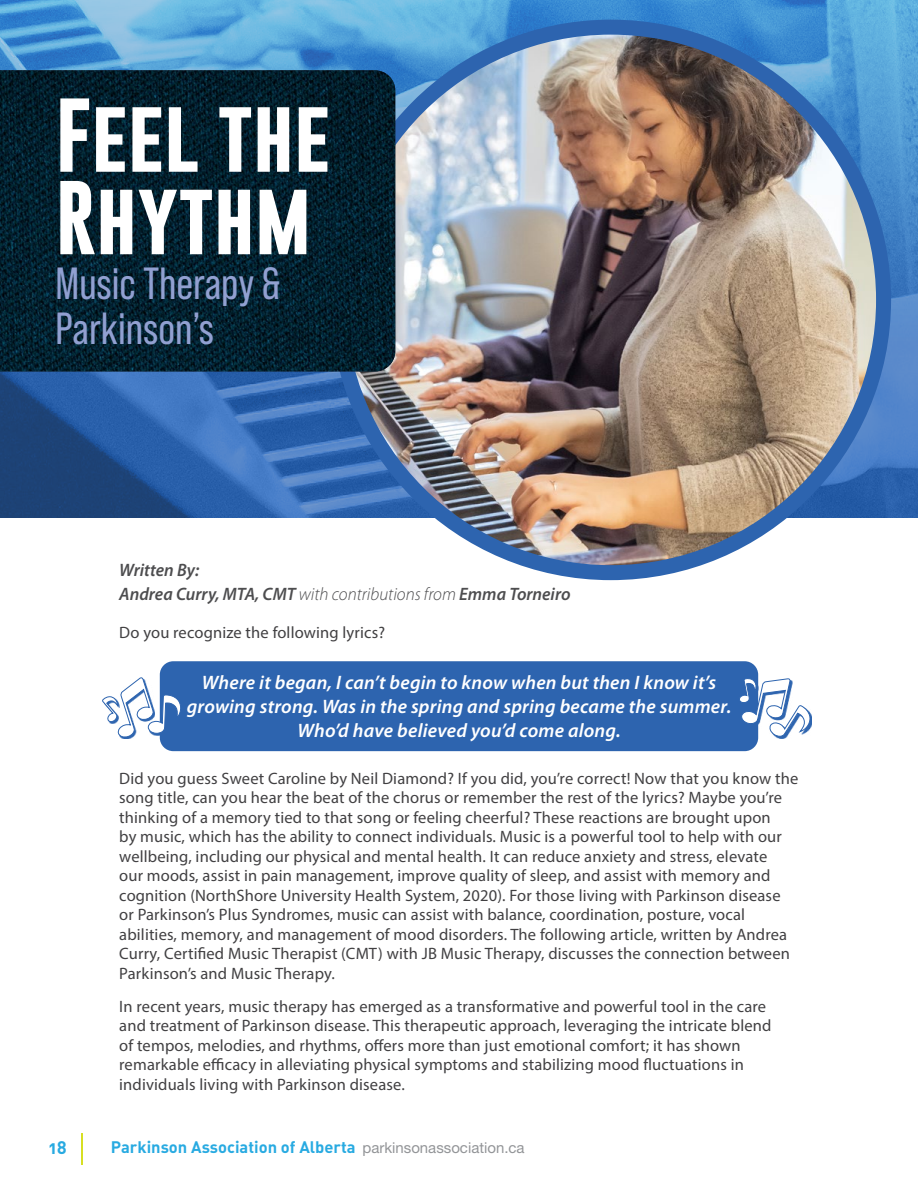
<style>
.page{position:relative;width:918px;height:1188px;background:#fff}
.page>*{position:absolute;margin:0;border:0;box-sizing:border-box;transform-origin:0 0}
.t1{font:700 75px/82.5px "Gobold";color:#fff}
.t2{font:45px/45px "Bebas Neue Pro";color:#91a0d1}
.t3{font:italic 600 19.5px/24px "Myriad Pro";letter-spacing:.01em;color:#fff;text-align:center}
.t4{font:italic 600 18px/24px "Myriad Pro";color:#4d4d4f}
.t5{font:18px "DIN Bold Alternate";color:#28aae1}
.t6{font:16.5px/19.5px "Myriad Pro";letter-spacing:.01em;color:#414042}
.t7{font:16.5px "DIN Bold Alternate";color:#28aae1}
.s1{font-weight:300}
.s2{font-family:"Helvetica Neue LT Std";font-size:15px;color:#939598}
</style>
<div class="page">
<svg style="left:0;top:0;width:918px;height:518px;background:#4180bf"></svg>
<img style="left:338px;top:27px;width:546px;height:545px;border-radius:270px">
<hr style="left:81px;top:1133px;width:2px;height:32px;background:#d7df23">
<div style="left:160px;top:661px;width:598px;height:90px;background:#2d64af;border-radius:14px"></div>
<svg style="left:102px;top:677px;width:81px;height:75px"></svg>
<svg style="left:758px;top:714px;width:54px;height:24px"></svg>
<svg style="left:740px;top:678px;width:71px;height:59px"></svg>
<img style="left:0;top:70px;width:395px;height:301px">
<h1 class="t1" style="left:56px;top:94px;width:276px">Feel the<br>Rhythm</h1>
<h2 class="t2" style="left:56px;top:260px;width:226px">Music Therapy &amp;<br>Parkinson’s</h2>
<p class="t4" style="left:119px;top:558px;width:453px">Written By:<br>Andrea Curry, MTA, CMT <span class="s1">with contributions from</span> Emma Torneiro</p>
<p class="t6" style="left:119px;top:623px;width:267px">Do you recognize the following lyrics?</p>
<p class="t3" style="left:187px;top:670px;width:546px">Where it began, I can’t begin to know when but then I know it’s growing strong. Was in the spring and spring became the summer.<br>Who’d have believed you’d come along.</p>
<p class="t6" style="left:119px;top:768px;width:681px">Did you guess Sweet Caroline by Neil Diamond? If you did, you’re correct! Now that you know the song title, can you hear the beat of the chorus or remember the rest of the lyrics? Maybe you’re thinking of a memory tied to that song or feeling cheerful? These reactions are brought upon<br>by music, which has the ability to connect individuals. Music is a powerful tool to help with our wellbeing, including our physical and mental health. It can reduce anxiety and stress, elevate<br>our moods, assist in pain management, improve quality of sleep, and assist with memory and cognition (NorthShore University Health System, 2020). For those living with Parkinson disease or Parkinson’s Plus Syndromes, music can assist with balance, coordination, posture, vocal abilities, memory, and management of mood disorders. The following article, written by Andrea Curry, Certified Music Therapist (CMT) with JB Music Therapy, discusses the connection between Parkinson’s and Music Therapy.</p>
<p class="t6" style="left:119px;top:996px;width:654px">In recent years, music therapy has emerged as a transformative and powerful tool in the care and treatment of Parkinson disease. This therapeutic approach, leveraging the intricate blend of tempos, melodies, and rhythms, offers more than just emotional comfort; it has shown remarkable efficacy in alleviating physical symptoms and stabilizing mood fluctuations in individuals living with Parkinson disease.</p>
<p class="t5" style="left:49px;top:1135px;width:19px">18</p>
<p class="t7" style="left:111px;top:1136px;width:415px">Parkinson Association of Alberta <span class="s2">parkinsonassociation.ca</span></p>
</div>
